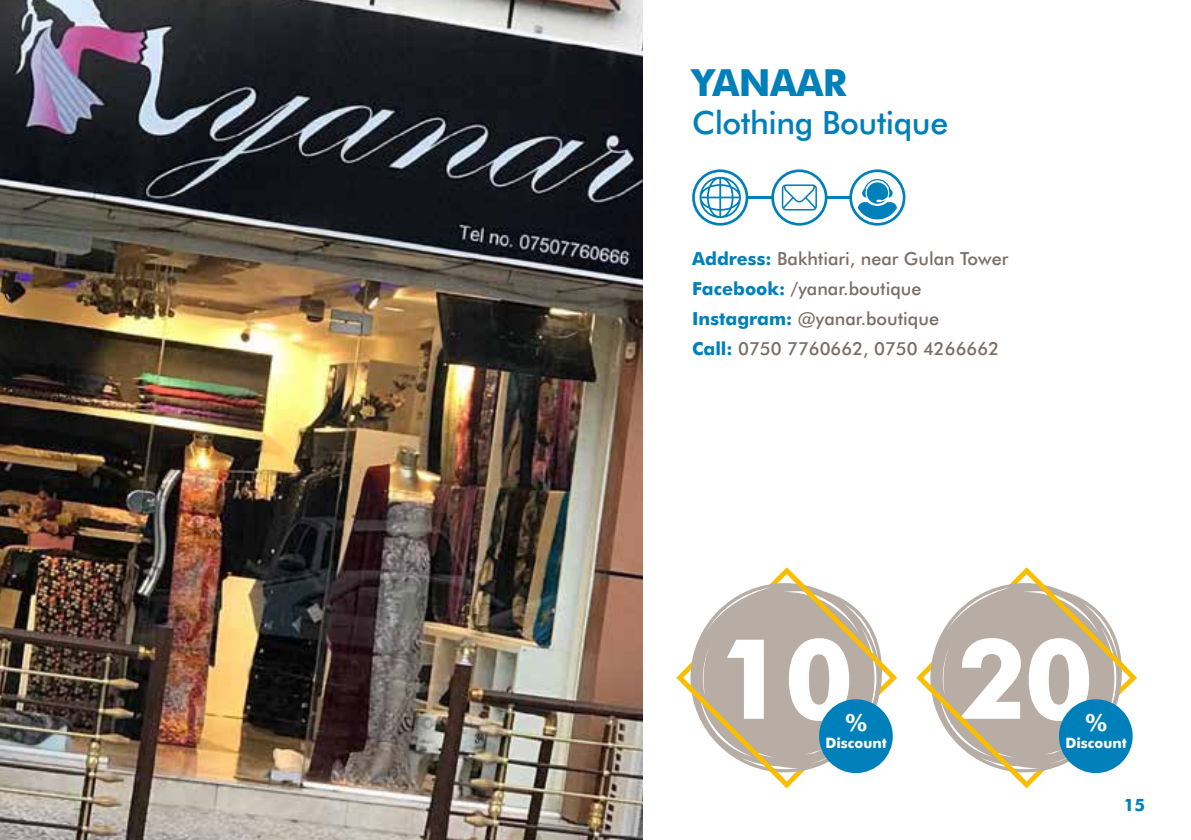
<style>
.page{position:relative;width:1191px;height:840px;background:#fff}
.page>*{position:absolute;margin:0;border:0;box-sizing:border-box;transform-origin:0 0}
.t1{font:700 111.6px "Futura BT";color:#fff}
.t2{font:700 37.4px "Futura BT";letter-spacing:-.015em;color:#0080bb}
.t3{font:500 32px "Futura BT";letter-spacing:-.015em;color:#0080bb}
.t4{font:700 23.8px "Futura BT";color:#fff}
.t5{font:500 18px/30px "Futura BT";color:#7b6e66}
.t6{font:700 17px "Futura BT";color:#0080bb}
.t7{font:700 14.4px "Futura BT";color:#fff}
.s1{font-weight:700;color:#0080bb}
</style>
<div class="page">
<img style="left:0;top:0;width:642px;height:839px">
<svg style="left:771px;top:169px;width:56px;height:56px"></svg>
<hr style="left:747px;top:196px;width:25px;height:3px;background:#0080bb">
<hr style="left:826px;top:196px;width:24px;height:3px;background:#0080bb">
<svg style="left:849px;top:169px;width:56px;height:56px"></svg>
<svg style="left:692px;top:169px;width:56px;height:56px"></svg>
<svg style="left:916px;top:567px;width:221px;height:220px"></svg>
<div style="left:1059px;top:699px;width:73px;height:73px;background:#0080bb;border-radius:50%"></div>
<svg style="left:676px;top:567px;width:221px;height:220px"></svg>
<div style="left:819px;top:699px;width:73px;height:73px;background:#0080bb;border-radius:50%"></div>
<h2 class="t2" style="left:692px;top:60px;width:156px">YANAAR</h2>
<h3 class="t3" style="left:692px;top:103px;width:257px">Clothing Boutique</h3>
<p class="t5" style="left:692px;top:243px;width:318px"><span class="s1">Address:</span> Bakhtiari, near Gulan Tower<br><span class="s1">Facebook:</span> /yanar.boutique<br><span class="s1">Instagram:</span> @yanar.boutique<br><span class="s1">Call:</span> 0750 7760662, 0750 4266662</p>
<h1 class="t1" style="left:717px;top:610px;width:138px">10</h1>
<h3 class="t4" style="left:845px;top:707px;width:23px">%</h3>
<p class="t7" style="left:825px;top:734px;width:63px">Discount</p>
<h1 class="t1" style="left:957px;top:610px;width:138px">20</h1>
<h3 class="t4" style="left:1085px;top:707px;width:23px">%</h3>
<p class="t7" style="left:1065px;top:734px;width:63px">Discount</p>
<p class="t6" style="left:1123px;top:794px;width:23px">15</p>
</div>
